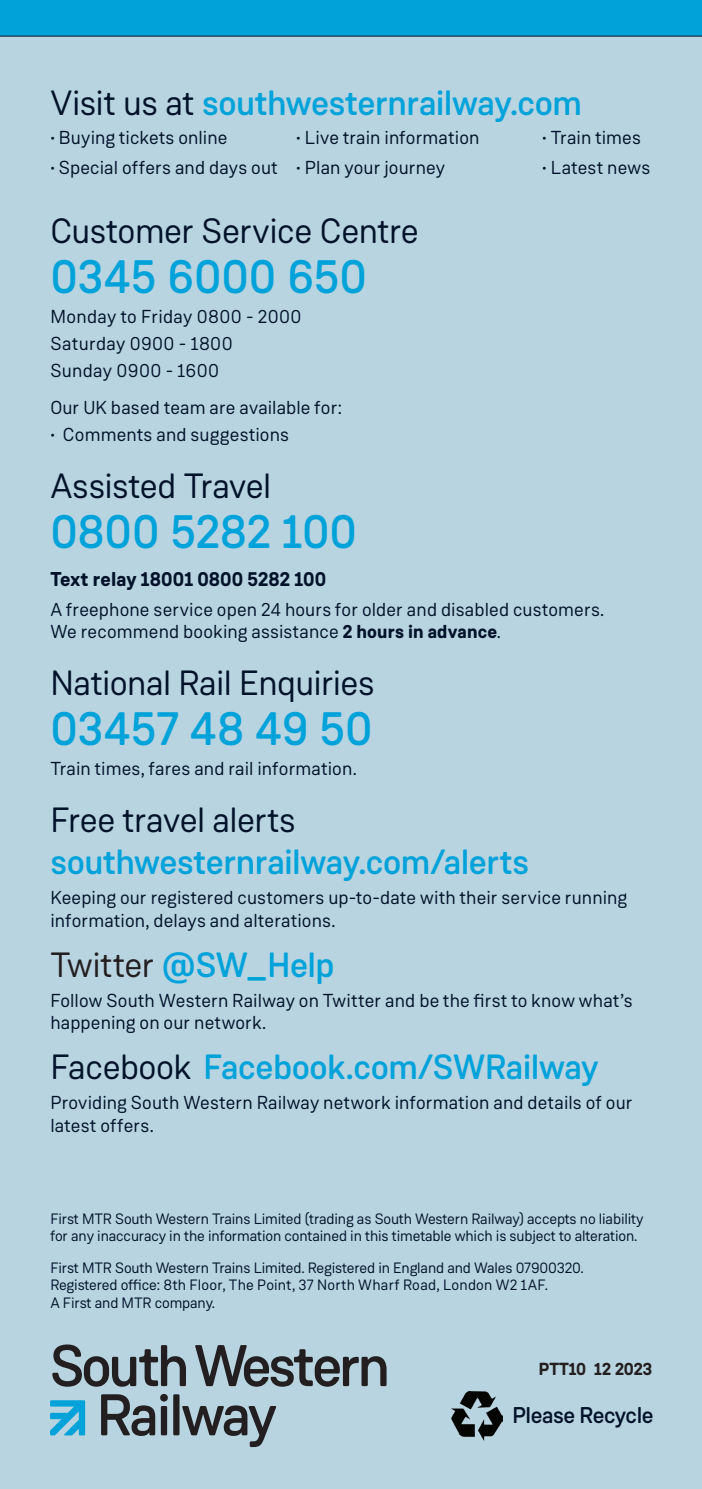
<style>
.page{position:relative;width:702px;height:1489px;background:#fff}
.page>*{position:absolute;margin:0;border:0;box-sizing:border-box;transform-origin:0 0}
.t1{font:500 47.5px "Weissenhof Grotesk";color:#00a2da}
.t2{font:500 35px "Weissenhof Grotesk";letter-spacing:-.015em;color:#00a2da}
.t3{font:35px "Weissenhof Grotesk";letter-spacing:-.015em;color:#001229}
.t4{font:500 22.75px "Weissenhof Grotesk";letter-spacing:-.02em;color:#001229}
.t5{font:700 20px "Weissenhof Grotesk";letter-spacing:.005em;color:#001229}
.t6{font:18.75px/22.5px "Weissenhof Grotesk";letter-spacing:.005em;color:#001229}
.Paragraph_Style_3{font:700 17.5px "Weissenhof Grotesk";color:#231f20}
.t7{font:15px/17.5px "Weissenhof Grotesk";letter-spacing:-.01em;color:#001229}
.s1{font-weight:400;color:#001229}
.s2{font-weight:700}
.s3{font-weight:400;color:#231f20}
</style>
<div class="page">
<div style="left:0;top:0;width:702px;height:1488px;background:#b9d4e1"></div>
<svg style="left:50px;top:1344px;width:336px;height:104px"></svg>
<img style="left:451px;top:1391px;width:51px;height:49px">
<div style="left:0;top:0;width:702px;height:36px;background:#00a2da"></div>
<h2 class="t2" style="left:50px;top:81px;width:533px"><span class="s1">Visit us at</span> southwesternrailway.com</h2>
<p class="t6" style="left:50px;top:126px;width:179px">• Buying tickets online</p>
<p class="t6" style="left:50px;top:156px;width:229px">• Special offers and days out</p>
<p class="t6" style="left:296px;top:126px;width:185px">• Live train information</p>
<p class="t6" style="left:296px;top:156px;width:150px">• Plan your journey</p>
<p class="t6" style="left:542px;top:126px;width:100px">• Train times</p>
<p class="t6" style="left:542px;top:156px;width:110px">• Latest news</p>
<h2 class="t3" style="left:50px;top:209px;width:370px">Customer Service Centre</h2>
<h1 class="t1" style="left:50px;top:247px;width:318px">0345 6000 650</h1>
<p class="t6" style="left:50px;top:303px;width:253px;line-height:27px">Monday to Friday 0800 - 2000<br>Saturday 0900 - 1800<br>Sunday 0900 - 1600</p>
<p class="t6" style="left:50px;top:396px;width:293px">Our UK based team are available for:</p>
<p class="t6" style="left:50px;top:423px;width:240px">• Comments and suggestions</p>
<h2 class="t3" style="left:50px;top:465px;width:222px">Assisted Travel</h2>
<h1 class="t1" style="left:50px;top:502px;width:308px">0800 5282 100</h1>
<p class="t5" style="left:50px;top:566px;width:277px">Text relay 18001 0800 5282 100</p>
<p class="t6" style="left:50px;top:597px;width:555px">A freephone service open 24 hours for older and disabled customers.<br>We recommend booking assistance <span class="s2">2 hours in advance</span>.</p>
<h2 class="t3" style="left:50px;top:662px;width:326px">National Rail Enquiries</h2>
<h1 class="t1" style="left:50px;top:699px;width:324px">03457 48 49 50</h1>
<p class="t6" style="left:50px;top:757px;width:308px">Train times, fares and rail information.</p>
<h2 class="t3" style="left:50px;top:799px;width:247px">Free travel alerts</h2>
<h2 class="t2" style="left:50px;top:840px;width:480px">southwesternrailway.com/alerts</h2>
<p class="t6" style="left:50px;top:886px;width:578px">Keeping our registered customers up-to-date with their service running information, delays and alterations.</p>
<h2 class="t2" style="left:50px;top:942px;width:286px"><span class="s3">Twitter</span> @SW_Help</h2>
<p class="t6" style="left:50px;top:988px;width:584px">Follow South Western Railway on Twitter and be the first to know what’s happening on our network.</p>
<h2 class="t2" style="left:50px;top:1045px;width:550px"><span class="s1">Facebook</span> Facebook.com/SWRailway</h2>
<p class="t6" style="left:50px;top:1091px;width:583px">Providing South Western Railway network information and details of our latest offers.</p>
<p class="t7" style="left:50px;top:1209px;width:594px">First MTR South Western Trains Limited (trading as South Western Railway) accepts no liability for any inaccuracy in the information contained in this timetable which is subject to alteration.</p>
<p class="t7" style="left:50px;top:1258px;width:535px">First MTR South Western Trains Limited. Registered in England and Wales 07900320.<br>Registered office: 8th Floor, The Point, 37 North Wharf Road, London W2 1AF.<br>A First and MTR company.</p>
<p class="Paragraph_Style_3" style="left:538px;top:1357px;width:115px">PTT10 12 2023</p>
<p class="t4" style="left:512px;top:1401px;width:143px">Please Recycle</p>
</div>
